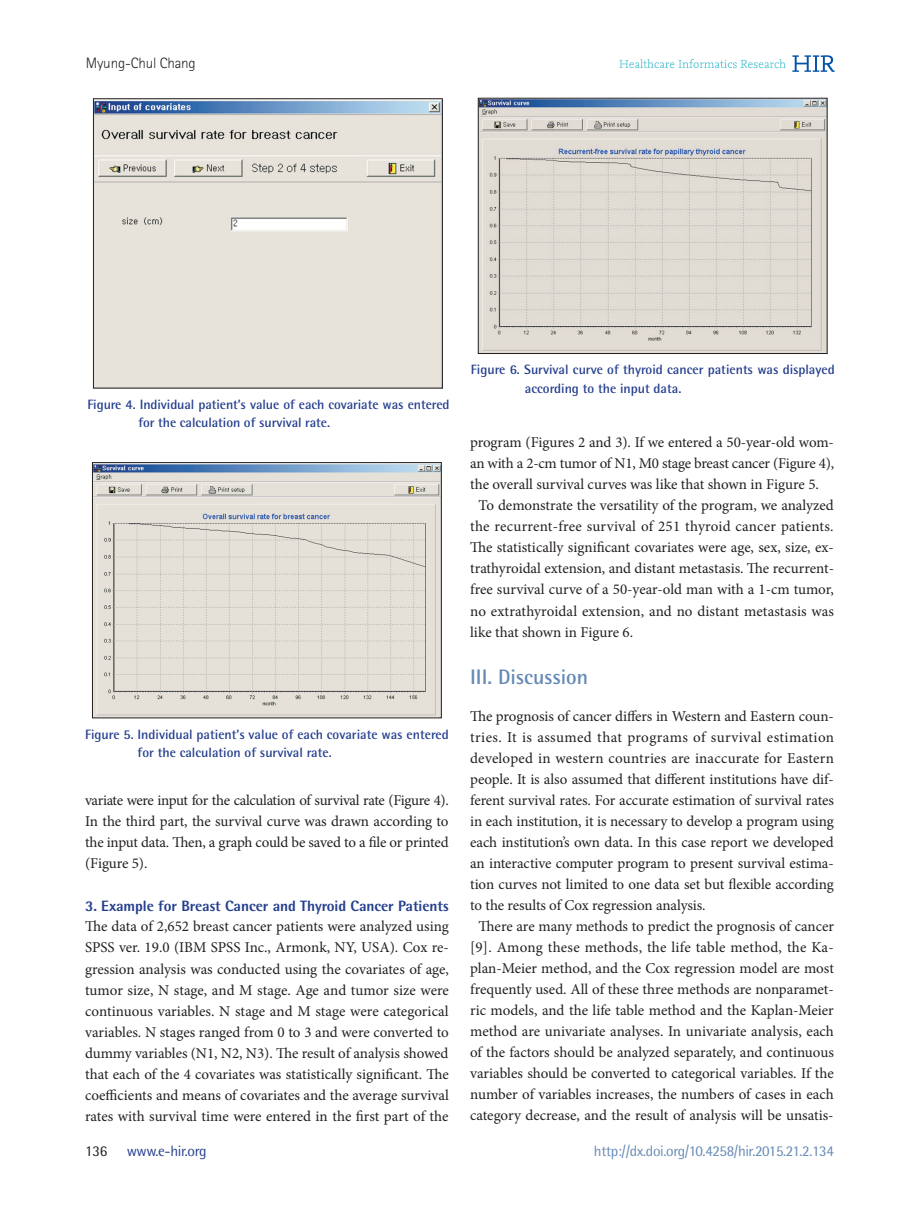
<style>
.page{position:relative;width:919px;height:1217px;background:#fff}
.page>*{position:absolute;margin:0;border:0;box-sizing:border-box;transform-origin:0 0}
.t1{font:700 21px "Rotis Semi Sans Std";color:#658ab5}
.t2{font:15px/21px "Minion Pro";letter-spacing:-.005em;color:#231f20;text-align:justify}
.t3{font:15px "Minion Pro";letter-spacing:.015em;color:#231f20}
.t4{font:15px "Minion Pro";letter-spacing:.025em;color:#231f20}
.t5{font:800 15px "Rotis Semi Sans Std";letter-spacing:-.005em;color:#253f8e}
.t6{font:15px "Rotis Semi Sans Std";letter-spacing:-.025em;color:#658ab5}
.t7{font:300 15px "Rotis Sans Serif Std";letter-spacing:-.01em;color:#231f20}
.t8{font:15px "Rotis Semi Sans Std";letter-spacing:-.025em;color:#253f8e}
.t9{font:15px "Rotis Semi Sans Std";color:#231f20}
.t10{font:700 13.5px/18px "Rotis Semi Sans Std";color:#253f8e}
</style>
<div class="page">
<svg style="left:792px;top:55px;width:42px;height:17px"></svg>
<svg style="left:619px;top:59px;width:166px;height:9px"></svg>
<img style="left:95px;top:100px;width:345px;height:286px">
<div style="left:93px;top:98px;width:349px;height:290px;border:1px solid #231f20"></div>
<img style="left:94px;top:464px;width:345px;height:252px">
<div style="left:92px;top:462px;width:349px;height:256px;border:1px solid #231f20"></div>
<img style="left:480px;top:100px;width:345px;height:251px">
<div style="left:478px;top:98px;width:349px;height:255px;border:1px solid #231f20"></div>
<p class="t7" style="left:86px;top:54px;width:111px">Myung-Chul Chang</p>
<p class="t10" style="left:138px;top:395px;width:313px;text-indent:-51px">Figure 4. Individual patient’s value of each covariate was entered for the calculation of survival rate.</p>
<p class="t10" style="left:138px;top:725px;width:312px;text-indent:-53px">Figure 5. Individual patient’s value of each covariate was entered for the calculation of survival rate.</p>
<p class="t2" style="left:85px;top:790px;width:365px">variate were input for the calculation of survival rate (Figure 4).<br>In the third part, the survival curve was drawn according to the input data. Then, a graph could be saved to a file or printed (Figure 5).</p>
<p class="t5" style="left:85px;top:895px;width:365px">3. Example for Breast Cancer and Thyroid Cancer Patients</p>
<p class="t2" style="left:85px;top:916px;width:365px">The data of 2,652 breast cancer patients were analyzed using SPSS ver. 19.0 (IBM SPSS Inc., Armonk, NY, USA). Cox re&shy;gression analysis was conducted using the covariates of age, tumor size, N stage, and M stage. Age and tumor size were continuous variables. N stage and M stage were categorical variables. N stages ranged from 0 to 3 and were converted to dummy variables (N1, N2, N3). The result of analysis showed that each of the 4 covariates was statistically significant. The coefficients and means of covariates and the average survival rates with survival time were entered in the first part of the</p>
<p class="t9" style="left:85px;top:1141px;width:24px">136</p>
<p class="t8" style="left:127px;top:1141px;width:81px">www.e-hir.org</p>
<p class="t10" style="left:525px;top:360px;width:311px;text-indent:-54px">Figure 6. Survival curve of thyroid cancer patients was displayed according to the input data.</p>
<p class="t2" style="left:470px;top:432px;width:365px">program (Figures 2 and 3). If we entered a 50-year-old wom-</p>
<p class="t2" style="left:470px;top:453px;width:365px">an with a 2-cm tumor of N1, M0 stage breast cancer (Figure 4),</p>
<p class="t2" style="left:470px;top:474px;width:350px">the overall survival curves was like that shown in Figure 5.</p>
<p class="t2" style="left:478px;top:495px;width:357px">To demonstrate the versatility of the program, we analyzed</p>
<p class="t3" style="left:470px;top:516px;width:365px">the recurrent-free survival of 251 thyroid cancer patients.</p>
<p class="t2" style="left:470px;top:537px;width:365px">The statistically significant covariates were age, sex, size, ex-</p>
<p class="t2" style="left:470px;top:558px;width:365px">trathyroidal extension, and distant metastasis. The recurrent-</p>
<p class="t2" style="left:470px;top:579px;width:365px">free survival curve of a 50-year-old man with a 1-cm tumor,</p>
<p class="t2" style="left:470px;top:600px;width:365px">no extrathyroidal extension, and no distant metastasis was</p>
<p class="t2" style="left:470px;top:621px;width:164px">like that shown in Figure 6.</p>
<h1 class="t1" style="left:470px;top:663px;width:119px">III. Discussion</h1>
<p class="t2" style="left:470px;top:705px;width:363px">The prognosis of cancer differs in Western and Eastern coun-</p>
<p class="t4" style="left:470px;top:726px;width:365px">tries. It is assumed that programs of survival estimation</p>
<p class="t3" style="left:470px;top:747px;width:365px">developed in western countries are inaccurate for Eastern</p>
<p class="t2" style="left:470px;top:768px;width:365px">people. It is also assumed that different institutions have dif-</p>
<p class="t2" style="left:470px;top:789px;width:365px">ferent survival rates. For accurate estimation of survival rates</p>
<p class="t2" style="left:470px;top:810px;width:365px">in each institution, it is necessary to develop a program using</p>
<p class="t2" style="left:470px;top:831px;width:365px">each institution’s own data. In this case report we developed</p>
<p class="t2" style="left:470px;top:852px;width:365px">an interactive computer program to present survival estima-</p>
<p class="t2" style="left:470px;top:873px;width:365px">tion curves not limited to one data set but flexible according</p>
<p class="t2" style="left:470px;top:894px;width:237px">to the results of Cox regression analysis.</p>
<p class="t2" style="left:478px;top:915px;width:357px">There are many methods to predict the prognosis of cancer</p>
<p class="t2" style="left:470px;top:936px;width:365px">[9]. Among these methods, the life table method, the Ka-</p>
<p class="t2" style="left:470px;top:957px;width:365px">plan-Meier method, and the Cox regression model are most</p>
<p class="t2" style="left:470px;top:978px;width:365px">frequently used. All of these three methods are nonparamet-</p>
<p class="t2" style="left:470px;top:999px;width:365px">ric models, and the life table method and the Kaplan-Meier</p>
<p class="t2" style="left:470px;top:1020px;width:365px">method are univariate analyses. In univariate analysis, each</p>
<p class="t2" style="left:470px;top:1041px;width:365px">of the factors should be analyzed separately, and continuous</p>
<p class="t2" style="left:470px;top:1062px;width:365px">variables should be converted to categorical variables. If the</p>
<p class="t2" style="left:470px;top:1083px;width:365px">number of variables increases, the numbers of cases in each</p>
<p class="t2" style="left:470px;top:1104px;width:365px">category decrease, and the result of analysis will be unsatis-</p>
<p class="t6" style="left:594px;top:1141px;width:241px">http://dx.doi.org/10.4258/hir.2015.21.2.134</p>
</div>
